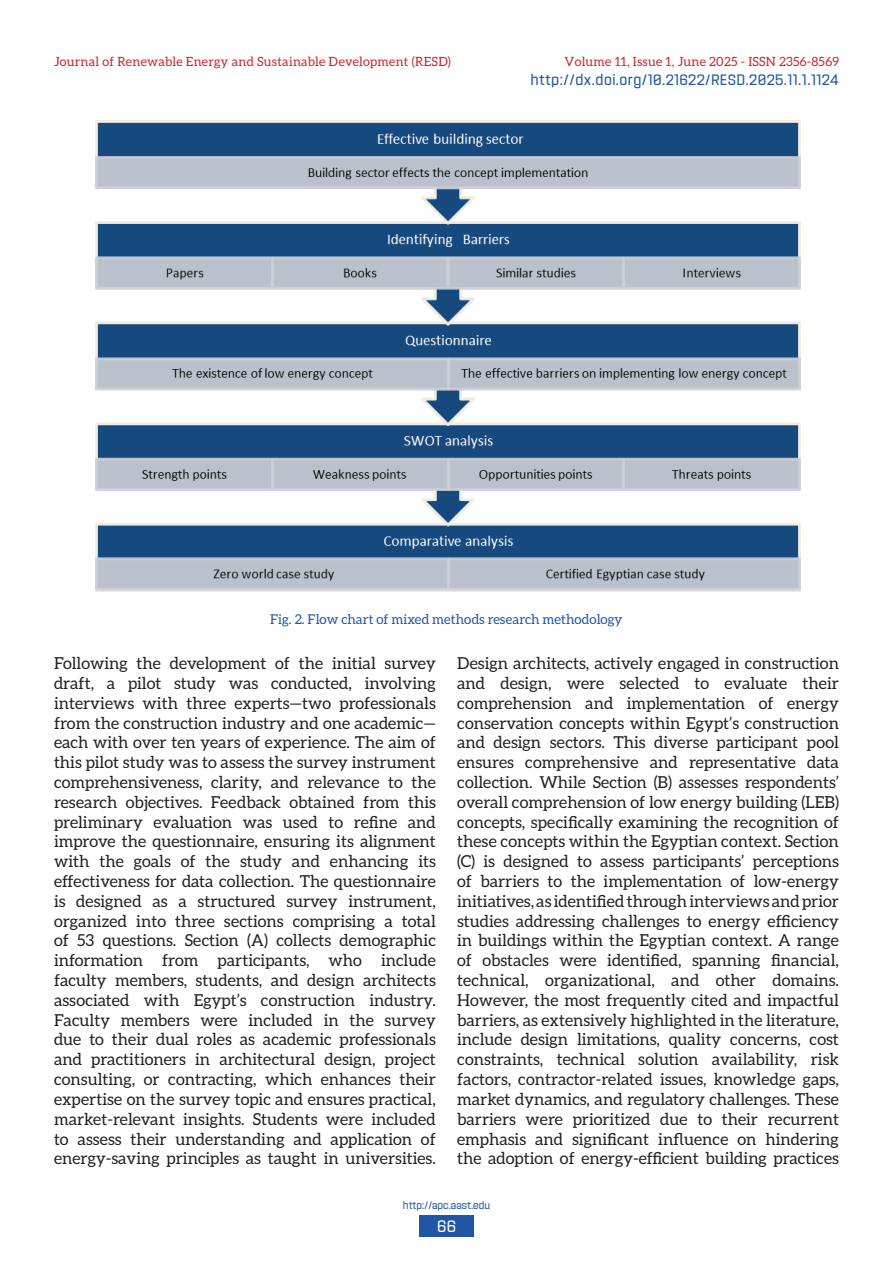
<style>
.page{position:relative;width:893px;height:1263px;background:#fff}
.page>*{position:absolute;margin:0;border:0;box-sizing:border-box;transform-origin:0 0}
.t1{font:16.5px/19.8px "Aleo";color:#231f20;text-align:justify}
.t2{font:semi-condensed 16.5px "Navine Demo";color:#fff}
.t3{font:semi-condensed 15px "Navine Demo";letter-spacing:.03em;color:#2056a6}
.t4{font:13.5px "Aleo";color:#2056a6}
.t5{font:12.75px "Aleo";letter-spacing:.02em;color:#d1232a}
.t6{font:semi-condensed 10.5px "Navine Demo";color:#2056a6}
</style>
<div class="page">
<div style="left:419px;top:1215px;width:54px;height:21px;background:#2056a6"></div>
<img style="left:96px;top:121px;width:705px;height:471px">
<p class="t5" style="left:54px;top:54px;width:398px">Journal of Renewable Energy and Sustainable Development (RESD)</p>
<p class="t5" style="left:564px;top:54px;width:276px">Volume 11, Issue 1, June 2025 - ISSN 2356-8569</p>
<p class="t3" style="left:530px;top:72px;width:310px">http://dx.doi.org/10.21622/RESD.2025.11.1.1124</p>
<p class="t4" style="left:270px;top:611px;width:354px">Fig. 2. Flow chart of mixed methods research methodology</p>
<p class="t1" style="left:54px;top:653px;width:383px">Following the development of the initial survey draft, a pilot study was conducted, involving interviews with three experts—two professionals from the construction industry and one academic— each with over ten years of experience. The aim of this pilot study was to assess the survey instrument comprehensiveness, clarity, and relevance to the research objectives. Feedback obtained from this preliminary evaluation was used to refine and improve the questionnaire, ensuring its alignment with the goals of the study and enhancing its effectiveness for data collection. The questionnaire is designed as a structured survey instrument, organized into three sections comprising a total of 53 questions. Section (A) collects demographic information from participants, who include faculty members, students, and design architects associated with Egypt’s construction industry.<br>Faculty members were included in the survey due to their dual roles as academic professionals and practitioners in architectural design, project consulting, or contracting, which enhances their expertise on the survey topic and ensures practical, market-relevant insights. Students were included to assess their understanding and application of energy-saving principles as taught in universities.</p>
<p class="t1" style="left:457px;top:653px;width:383px">Design architects, actively engaged in construction and design, were selected to evaluate their comprehension and implementation of energy conservation concepts within Egypt’s construction and design sectors. This diverse participant pool ensures comprehensive and representative data collection. While Section (B) assesses respondents’ overall comprehension of low energy building (LEB) concepts, specifically examining the recognition of these concepts within the Egyptian context. Section (C) is designed to assess participants’ perceptions of barriers to the implementation of low-energy initiatives, as identified through interviews and prior studies addressing challenges to energy efficiency in buildings within the Egyptian context. A range of obstacles were identified, spanning financial, technical, organizational, and other domains.<br>However, the most frequently cited and impactful barriers, as extensively highlighted in the literature, include design limitations, quality concerns, cost constraints, technical solution availability, risk factors, contractor-related issues, knowledge gaps, market dynamics, and regulatory challenges. These barriers were prioritized due to their recurrent emphasis and significant influence on hindering the adoption of energy-efficient building practices</p>
<p class="t6" style="left:403px;top:1200px;width:89px">http://apc.aast.edu</p>
<p class="t2" style="left:437px;top:1217px;width:20px">66</p>
</div>
